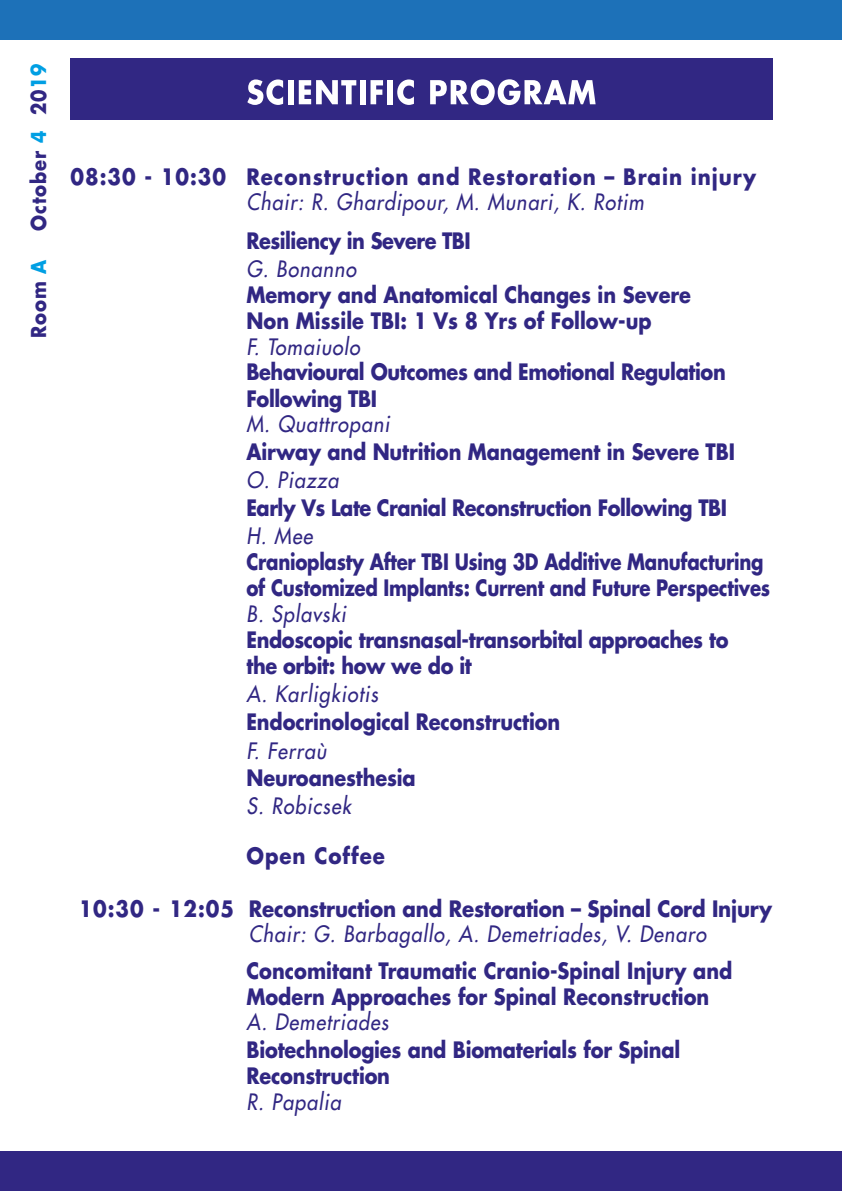
<style>
.page{position:relative;width:842px;height:1191px;background:#fff}
.page>*{position:absolute;margin:0;border:0;box-sizing:border-box;transform-origin:0 0}
.t1{font:700 22px/26.4px "Futura LT";letter-spacing:-.01em;color:#312783;scale:.88 1}
.t2{font:italic 22px "Futura LT";letter-spacing:.05em;color:#312783;scale:.9 1}
.t3{font:700 22px/26.4px "Futura LT";letter-spacing:-.01em;color:#312783;scale:.83 1}
.t4{font:700 22px "Futura LT";letter-spacing:-.01em;color:#312783;scale:.9 1}
.t5{font:700 22px "Futura LT";letter-spacing:.05em;color:#312783;scale:.9 1}
.t6{font:700 20px "Futura LT";letter-spacing:.05em;color:#312783;scale:.9 1}
.s1{color:#009fe3}
</style>
<div class="page">
<div style="left:0;top:0;width:842px;height:40px;background:#1d71b8"></div>
<div style="left:0;top:1151px;width:842px;height:40px;background:#312783"></div>
<div style="left:70px;top:58px;width:703px;height:61px;background:#312783"></div>
<svg style="left:247px;top:79px;width:36px;height:26px"></svg>
<div style="left:288px;top:80px;width:6px;height:24px;background:#fff"></div>
<svg style="left:299px;top:80px;width:57px;height:24px"></svg>
<div style="left:360px;top:80px;width:5px;height:24px;background:#fff"></div>
<svg style="left:370px;top:80px;width:13px;height:24px"></svg>
<div style="left:388px;top:80px;width:5px;height:24px;background:#fff"></div>
<svg style="left:397px;top:79px;width:17px;height:26px"></svg>
<svg style="left:430px;top:79px;width:166px;height:26px"></svg>
<p class="t6" style="left:26px;top:230px;width:187px;rotate:-90deg">October <span class="s1">4</span> 20<span class="s1">19</span></p>
<p class="t6" style="left:26px;top:338px;width:89px;rotate:-90deg">Room <span class="s1">A</span></p>
<p class="t4" style="left:71px;top:162px;width:174px">08:30 - 10:30</p>
<p class="t5" style="left:246px;top:162px;width:568px">Reconstruction and Restoration – Brain injury</p>
<p class="t2" style="left:246px;top:188px;width:443px">Chair: R. Ghardipour, M. Munari, K. Rotim</p>
<p class="t1" style="left:246px;top:227px;width:256px">Resiliency in Severe TBI</p>
<p class="t2" style="left:246px;top:255px;width:124px">G. Bonanno</p>
<p class="t1" style="left:246px;top:281px;width:507px">Memory and Anatomical Changes in Severe<br>Non Missile TBI: 1 Vs 8 Yrs of Follow-up</p>
<p class="t2" style="left:246px;top:333px;width:128px">F. Tomaiuolo</p>
<p class="t1" style="left:246px;top:359px;width:546px">Behavioural Outcomes and Emotional Regulation<br>Following TBI</p>
<p class="t2" style="left:246px;top:410px;width:161px">M. Quattropani</p>
<p class="t1" style="left:246px;top:438px;width:557px">Airway and Nutrition Management in Severe TBI</p>
<p class="t2" style="left:246px;top:466px;width:104px">O. Piazza</p>
<p class="t1" style="left:246px;top:494px;width:548px">Early Vs Late Cranial Reconstruction Following TBI</p>
<p class="t2" style="left:246px;top:522px;width:75px">H. Mee</p>
<p class="t3" style="left:246px;top:548px;width:632px">Cranioplasty After TBI Using 3D Additive Manufacturing of Customized Implants: Current and Future Perspectives</p>
<p class="t2" style="left:246px;top:600px;width:112px">B. Splavski</p>
<p class="t1" style="left:246px;top:626px;width:549px">Endoscopic transnasal-transorbital approaches to the orbit: how we do it</p>
<p class="t2" style="left:246px;top:680px;width:148px">A. Karligkiotis</p>
<p class="t1" style="left:246px;top:708px;width:358px">Endocrinological Reconstruction</p>
<p class="t2" style="left:246px;top:736px;width:90px">F. Ferraù</p>
<p class="t1" style="left:246px;top:764px;width:194px">Neuroanesthesia</p>
<p class="t2" style="left:246px;top:792px;width:118px">S. Robicsek</p>
<p class="t5" style="left:246px;top:841px;width:156px">Open Coffee</p>
<p class="t4" style="left:79px;top:893px;width:772px">10:30 - 12:05 Reconstruction and Restoration – Spinal Cord Injury</p>
<p class="t2" style="left:249px;top:919px;width:510px">Chair: G. Barbagallo, A. Demetriades, V. Denaro</p>
<p class="t1" style="left:246px;top:957px;width:554px">Concomitant Traumatic Cranio-Spinal Injury and<br>Modern Approaches for Spinal Reconstruction</p>
<p class="t2" style="left:246px;top:1008px;width:159px">A. Demetriades</p>
<p class="t1" style="left:246px;top:1036px;width:494px">Biotechnologies and Biomaterials for Spinal<br>Reconstruction</p>
<p class="t2" style="left:246px;top:1088px;width:106px">R. Papalia</p>
</div>
